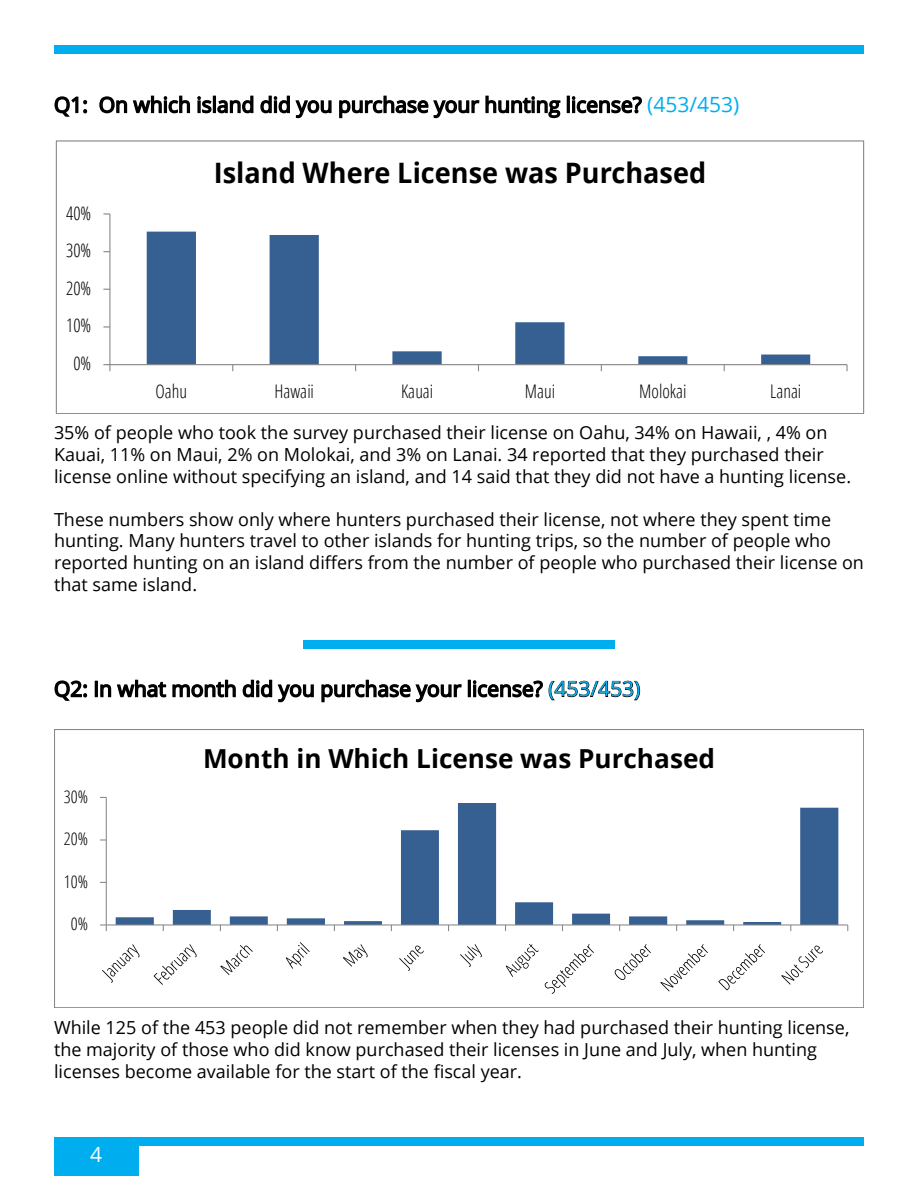
<style>
.page{position:relative;width:918px;height:1188px;background:#fff}
.page>*{position:absolute;margin:0;border:0;box-sizing:border-box;transform-origin:0 0}
.t1{font:700 28.2px "Open Sans";color:#000;scale:.96 1}
.t2{font:700 26.1px "Open Sans";color:#000}
.t3{font:21px "Open Sans";color:#000}
.t4{font:21px "Open Sans";color:#fff}
.t5{font:300 18.75px "Open Sans Condensed";color:#000;scale:.96 1}
.t6{font:18px/21.6px "Open Sans";color:#000}
.t7{font:300 17.4px "Open Sans Condensed";color:#000}
.s1{color:#00aeef}
</style>
<div class="page">
<div style="left:54px;top:1146px;width:85px;height:30px;background:#00aeef"></div>
<div style="left:54px;top:1137px;width:810px;height:9px;background:#00aeef"></div>
<div style="left:54px;top:45px;width:810px;height:9px;background:#00aeef"></div>
<svg style="left:54px;top:96px;width:34px;height:21px"></svg>
<svg style="left:99px;top:95px;width:233px;height:24px"></svg>
<svg style="left:339px;top:95px;width:222px;height:24px"></svg>
<div style="left:567px;top:96px;width:3px;height:17px;border:2px solid #000"></div>
<svg style="left:571px;top:96px;width:71px;height:18px"></svg>
<svg style="left:54px;top:680px;width:34px;height:21px"></svg>
<div style="left:95px;top:681px;width:3px;height:16px;border:2px solid #000"></div>
<svg style="left:100px;top:679px;width:214px;height:24px"></svg>
<svg style="left:321px;top:679px;width:141px;height:24px"></svg>
<div style="left:468px;top:680px;width:3px;height:17px;border:2px solid #000"></div>
<svg style="left:472px;top:680px;width:168px;height:21px"></svg>
<div style="left:303px;top:640px;width:312px;height:9px;background:#00aeef"></div>
<svg style="left:116px;top:803px;width:722px;height:121px"></svg>
<hr style="left:106px;top:924px;width:742px;height:1px;background:#868686">
<hr style="left:106px;top:797px;width:1px;height:128px;background:#868686">
<svg style="left:100px;top:924px;width:7px;height:7px"></svg>
<svg style="left:100px;top:839px;width:6px;height:2px"></svg>
<svg style="left:102px;top:944px;width:38px;height:39px"></svg>
<svg style="left:154px;top:944px;width:43px;height:41px"></svg>
<svg style="left:220px;top:945px;width:33px;height:30px"></svg>
<svg style="left:286px;top:942px;width:24px;height:27px"></svg>
<svg style="left:343px;top:944px;width:25px;height:23px"></svg>
<svg style="left:399px;top:945px;width:25px;height:26px"></svg>
<svg style="left:460px;top:944px;width:22px;height:23px"></svg>
<svg style="left:506px;top:944px;width:33px;height:33px"></svg>
<svg style="left:545px;top:944px;width:49px;height:50px"></svg>
<svg style="left:614px;top:944px;width:37px;height:36px"></svg>
<svg style="left:660px;top:944px;width:48px;height:47px"></svg>
<svg style="left:718px;top:944px;width:47px;height:47px"></svg>
<svg style="left:781px;top:945px;width:42px;height:40px"></svg>
<svg style="left:147px;top:232px;width:663px;height:132px"></svg>
<hr style="left:109px;top:214px;width:1px;height:151px;background:#868686">
<svg style="left:103px;top:213px;width:7px;height:2px"></svg>
<hr style="left:110px;top:364px;width:737px;height:1px;background:#868686">
<svg style="left:103px;top:364px;width:7px;height:7px"></svg>
<svg style="left:846px;top:365px;width:2px;height:6px"></svg>
<p class="t3" style="left:54px;top:90px;width:687px">Q1: On which island did you purchase your hunting license? <span class="s1">(453/453)</span></p>
<p class="t5" style="left:66px;top:200px;width:28px">40%</p>
<p class="t5" style="left:66px;top:238px;width:28px">30%</p>
<p class="t5" style="left:66px;top:275px;width:28px">20%</p>
<p class="t5" style="left:66px;top:313px;width:28px">10%</p>
<p class="t5" style="left:73px;top:351px;width:20px">0%</p>
<h1 class="t1" style="left:214px;top:153px;width:515px">Island Where License was Purchased</h1>
<p class="t5" style="left:156px;top:378px;width:34px">Oahu</p>
<p class="t5" style="left:275px;top:378px;width:43px">Hawaii</p>
<p class="t5" style="left:401px;top:378px;width:35px">Kauai</p>
<p class="t5" style="left:525px;top:378px;width:33px">Maui</p>
<p class="t5" style="left:639px;top:378px;width:51px">Molokai</p>
<p class="t5" style="left:770px;top:378px;width:34px">Lanai</p>
<p class="t6" style="left:54px;top:422px;width:799px">35% of people who took the survey purchased their license on Oahu, 34% on Hawaii, , 4% on<br>Kauai, 11% on Maui, 2% on Molokai, and 3% on Lanai. 34 reported that they purchased their license online without specifying an island, and 14 said that they did not have a hunting license.</p>
<p class="t6" style="left:54px;top:508px;width:812px">These numbers show only where hunters purchased their license, not where they spent time hunting. Many hunters travel to other islands for hunting trips, so the number of people who reported hunting on an island differs from the number of people who purchased their license on that same island.</p>
<p class="t3" style="left:54px;top:674px;width:588px">Q2: In what month did you purchase your license? <span class="s1">(453/453)</span></p>
<p class="t7" style="left:64px;top:785px;width:26px">30%</p>
<p class="t7" style="left:64px;top:827px;width:26px">20%</p>
<p class="t7" style="left:64px;top:870px;width:26px">10%</p>
<p class="t7" style="left:71px;top:912px;width:19px">0%</p>
<h2 class="t2" style="left:203px;top:740px;width:514px">Month in Which License was Purchased</h2>
<p class="t6" style="left:54px;top:1017px;width:797px">While 125 of the 453 people did not remember when they had purchased their hunting license, the majority of those who did know purchased their licenses in June and July, when hunting licenses become available for the start of the fiscal year.</p>
<p class="t4" style="left:90px;top:1140px;width:14px">4</p>
</div>
